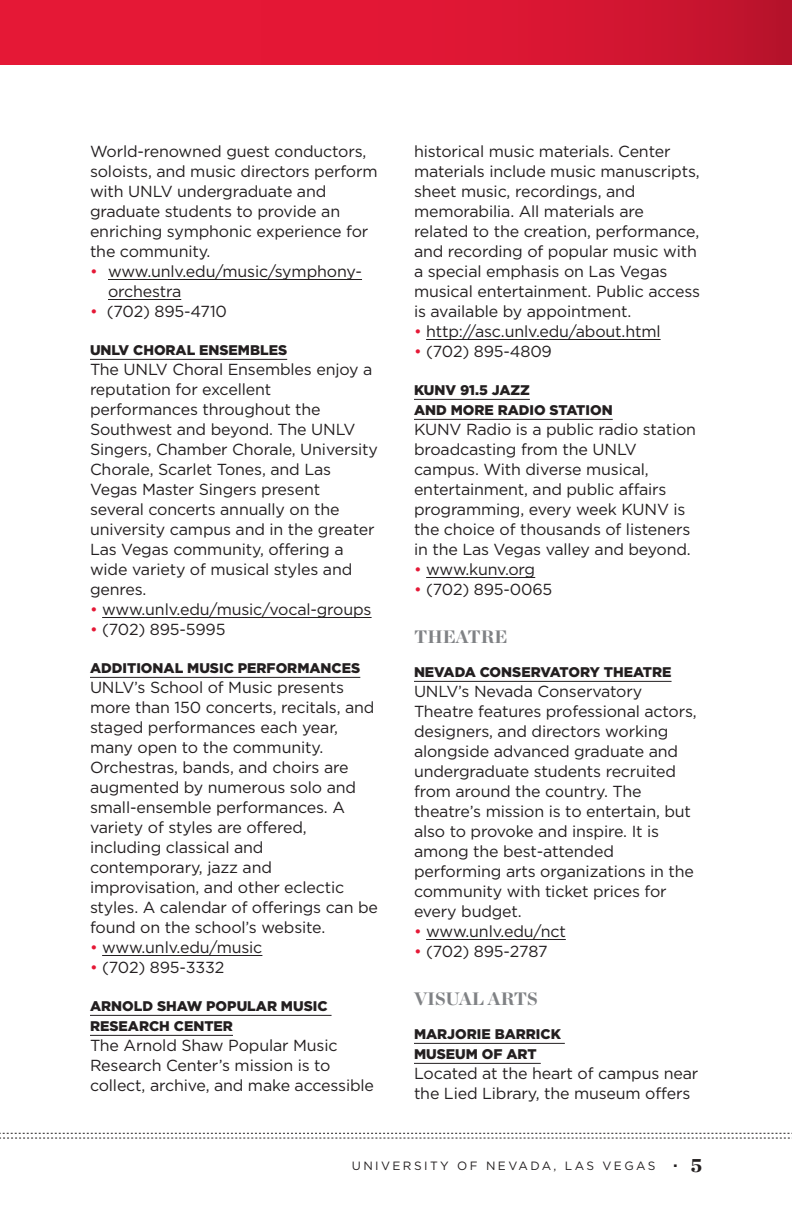
<style>
.page{position:relative;width:792px;height:1224px;background:#fff}
.page>*{position:absolute;margin:0;border:0;box-sizing:border-box;transform-origin:0 0}
.t1{font:900 18px "Chronicle Display";color:#808285}
.Paragraph{font:16px/20px "Gotham";letter-spacing:-.01em;color:#231f20}
.t2{font:900 14px/20px "Gotham";color:#231f20}
.t3{font:12px "Gotham";letter-spacing:.2em;color:#231f20}
.s1{color:#e51836}
.s2{font-family:"Chronicle Deck";font-weight:900;font-size:20px}
</style>
<div class="page">
<svg style="left:0;top:1133px;width:792px;height:6px"></svg>
<svg style="left:0;top:0;width:792px;height:65px;background:#db1633"></svg>
<hr style="left:108px;top:279px;width:254px;height:1px;background:#231f20">
<hr style="left:108px;top:299px;width:73px;height:1px;background:#231f20">
<hr style="left:90px;top:359px;width:197px;height:1px;background:#231f20">
<hr style="left:102px;top:617px;width:270px;height:1px;background:#231f20">
<hr style="left:90px;top:677px;width:270px;height:1px;background:#231f20">
<hr style="left:102px;top:955px;width:160px;height:1px;background:#231f20">
<hr style="left:90px;top:1015px;width:242px;height:1px;background:#231f20">
<hr style="left:90px;top:1035px;width:143px;height:1px;background:#231f20">
<hr style="left:426px;top:339px;width:235px;height:1px;background:#231f20">
<hr style="left:414px;top:399px;width:116px;height:1px;background:#231f20">
<hr style="left:414px;top:419px;width:199px;height:1px;background:#231f20">
<hr style="left:426px;top:577px;width:109px;height:1px;background:#231f20">
<hr style="left:414px;top:681px;width:258px;height:1px;background:#231f20">
<hr style="left:426px;top:939px;width:140px;height:1px;background:#231f20">
<hr style="left:414px;top:1043px;width:151px;height:1px;background:#231f20">
<hr style="left:414px;top:1063px;width:127px;height:1px;background:#231f20">
<p class="Paragraph" style="left:90px;top:141px;width:289px">World-renowned guest conductors, soloists, and music directors perform with UNLV undergraduate and graduate students to provide an enriching symphonic experience for the community.</p>
<p class="Paragraph" style="left:108px;top:261px;width:256px;text-indent:-18px"><span class="s1">•</span> www.unlv.edu/music/symphony&shy;orchestra</p>
<p class="Paragraph" style="left:90px;top:301px;width:139px"><span class="s1">•</span> (702) 895-4710</p>
<h3 class="t2" style="left:90px;top:340px;width:199px">UNLV CHORAL ENSEMBLES</h3>
<p class="Paragraph" style="left:90px;top:359px;width:290px">The UNLV Choral Ensembles enjoy a reputation for excellent performances throughout the<br>Southwest and beyond. The UNLV<br>Singers, Chamber Chorale, University<br>Chorale, Scarlet Tones, and Las<br>Vegas Master Singers present several concerts annually on the university campus and in the greater<br>Las Vegas community, offering a wide variety of musical styles and genres.</p>
<p class="Paragraph" style="left:90px;top:599px;width:283px"><span class="s1">•</span> www.unlv.edu/music/vocal-groups</p>
<p class="Paragraph" style="left:90px;top:619px;width:137px"><span class="s1">•</span> (702) 895-5995</p>
<h3 class="t2" style="left:90px;top:658px;width:272px">ADDITIONAL MUSIC PERFORMANCES</h3>
<p class="Paragraph" style="left:90px;top:677px;width:290px">UNLV’s School of Music presents more than 150 concerts, recitals, and staged performances each year, many open to the community.<br>Orchestras, bands, and choirs are augmented by numerous solo and small-ensemble performances. A variety of styles are offered, including classical and contemporary, jazz and improvisation, and other eclectic styles. A calendar of offerings can be found on the school’s website.</p>
<p class="Paragraph" style="left:90px;top:937px;width:174px"><span class="s1">•</span> www.unlv.edu/music</p>
<p class="Paragraph" style="left:90px;top:957px;width:136px"><span class="s1">•</span> (702) 895-3332</p>
<h3 class="t2" style="left:90px;top:996px;width:239px">ARNOLD SHAW POPULAR MUSIC<br>RESEARCH CENTER</h3>
<p class="Paragraph" style="left:90px;top:1035px;width:286px">The Arnold Shaw Popular Music<br>Research Center’s mission is to collect, archive, and make accessible</p>
<p class="Paragraph" style="left:414px;top:141px;width:287px">historical music materials. Center materials include music manuscripts, sheet music, recordings, and memorabilia. All materials are related to the creation, performance, and recording of popular music with a special emphasis on Las Vegas musical entertainment. Public access is available by appointment.</p>
<p class="Paragraph" style="left:414px;top:321px;width:248px"><span class="s1">•</span> http://asc.unlv.edu/about.html</p>
<p class="Paragraph" style="left:414px;top:341px;width:140px"><span class="s1">•</span> (702) 895-4809</p>
<h3 class="t2" style="left:414px;top:380px;width:200px">KUNV 91.5 JAZZ<br>AND MORE RADIO STATION</h3>
<p class="Paragraph" style="left:414px;top:419px;width:284px">KUNV Radio is a public radio station broadcasting from the UNLV campus. With diverse musical, entertainment, and public affairs programming, every week KUNV is the choice of thousands of listeners in the Las Vegas valley and beyond.</p>
<p class="Paragraph" style="left:414px;top:559px;width:123px"><span class="s1">•</span> www.kunv.org</p>
<p class="Paragraph" style="left:414px;top:579px;width:140px"><span class="s1">•</span> (702) 895-0065</p>
<h2 class="t1" style="left:414px;top:622px;width:95px">THEATRE</h2>
<h3 class="t2" style="left:414px;top:662px;width:259px">NEVADA CONSERVATORY THEATRE</h3>
<p class="Paragraph" style="left:414px;top:681px;width:284px">UNLV’s Nevada Conservatory<br>Theatre features professional actors, designers, and directors working alongside advanced graduate and undergraduate students recruited from around the country. The theatre’s mission is to entertain, but also to provoke and inspire. It is among the best-attended performing arts organizations in the community with ticket prices for every budget.</p>
<p class="Paragraph" style="left:414px;top:921px;width:153px"><span class="s1">•</span> www.unlv.edu/nct</p>
<p class="Paragraph" style="left:414px;top:941px;width:135px"><span class="s1">•</span> (702) 895-2787</p>
<h2 class="t1" style="left:414px;top:984px;width:126px">VISUAL ARTS</h2>
<h3 class="t2" style="left:414px;top:1024px;width:148px">MARJORIE BARRICK<br>MUSEUM OF ART</h3>
<p class="Paragraph" style="left:414px;top:1063px;width:286px">Located at the heart of campus near the Lied Library, the museum offers</p>
<p class="t3" style="left:352px;top:1159px;width:352px">UNIVERSITY OF NEVADA, LAS VEGAS <sup>.</sup> <span class="s2">5</span></p>
</div>
